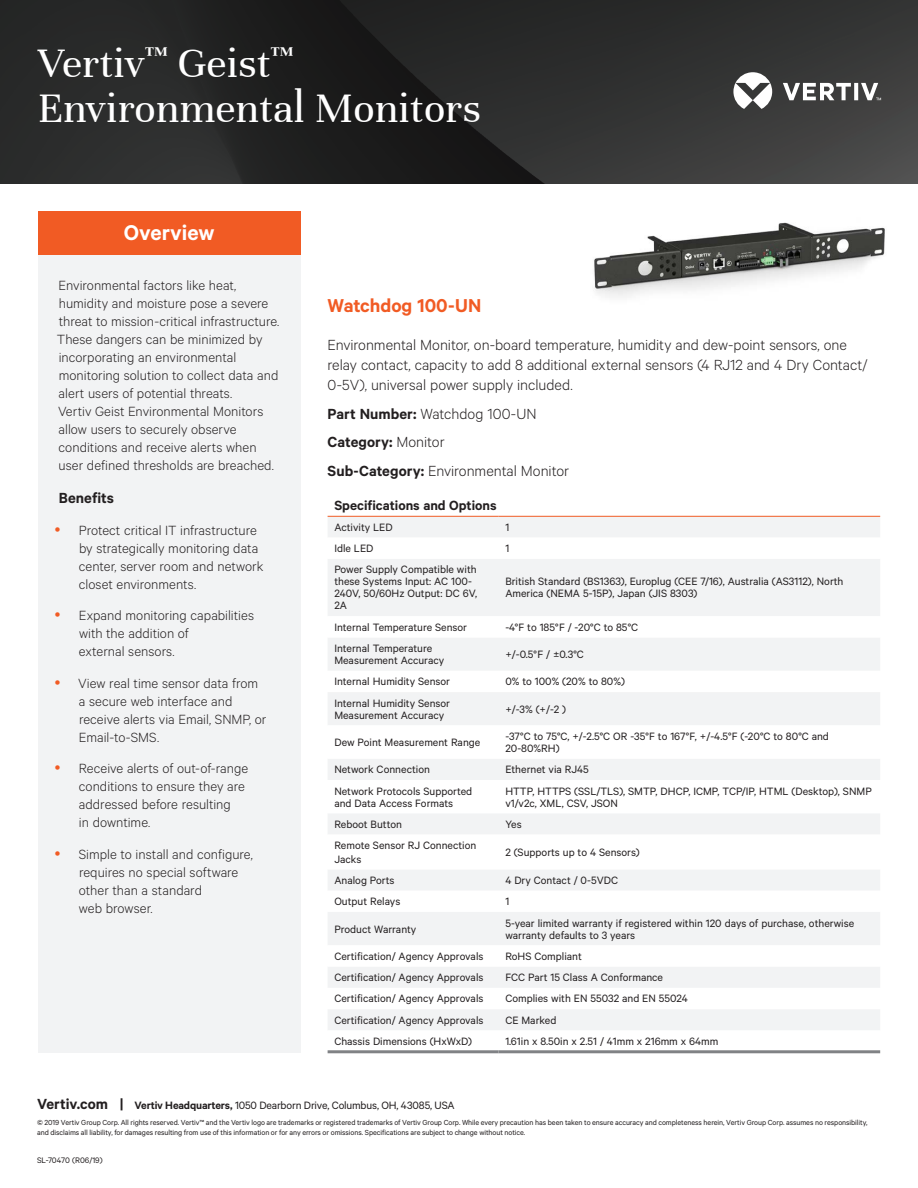
<style>
.page{position:relative;width:918px;height:1188px;background:#fff}
.page>*{position:absolute;margin:0;border:0;box-sizing:border-box;transform-origin:0 0}
.t1{font:45px/45px "Unna";color:#fff}
.t2{font:600 24px "Calibre";color:#fff}
.t3{font:600 21px "Calibre";color:#f15b24}
.t4{font:300 16.5px/19.8px "Calibre";color:#231f20}
.t5{font:600 16.5px "Calibre";color:#231f20}
.t6{font:300 15px/18px "Calibre";color:#231f20}
.t7{font:600 15px "Calibre";color:#231f20}
.t8{font:12px/12px "Calibre";color:#231f20}
.t9{font:9px "Calibre";color:#231f20}
.t10{font:8.25px/9.8px "Calibre";letter-spacing:-.01em;color:#231f20}
.s1{font-weight:600}
.s2{font-weight:600;font-size:16.5px}
</style>
<div class="page">
<img style="left:0;top:0;width:918px;height:183px">
<svg style="left:733px;top:72px;width:148px;height:37px"></svg>
<div style="left:38px;top:251px;width:263px;height:802px;background:#f2f3f4"></div>
<div style="left:38px;top:211px;width:263px;height:43px;background:#f15b24"></div>
<img style="left:594px;top:222px;width:291px;height:75px">
<div style="left:328px;top:517px;width:552px;height:99px;background:#f2f3f4"></div>
<svg style="left:328px;top:538px;width:552px;height:21px"></svg>
<svg style="left:328px;top:638px;width:552px;height:392px;fill:#f2f3f4"></svg>
<hr style="left:328px;top:1050px;width:171px;height:3px;background:#808285">
<hr style="left:499px;top:1050px;width:381px;height:3px;background:#808285">
<hr style="left:328px;top:516px;width:171px;height:1px;background:#f15b24">
<hr style="left:499px;top:516px;width:381px;height:1px;background:#f15b24">
<h1 class="t1" style="left:38px;top:40px;width:445px">Vertiv<sup>™</sup> Geist<sup>™<br></sup>Environmental Monitors</h1>
<h2 class="t2" style="left:124px;top:219px;width:92px">Overview</h2>
<p class="t6" style="left:57px;top:276px;width:224px">Environmental factors like heat, humidity and moisture pose a severe threat to mission-critical infrastructure.<br>These dangers can be minimized by incorporating an environmental monitoring solution to collect data and alert users of potential threats.<br>Vertiv Geist Environmental Monitors allow users to securely observe conditions and receive alerts when user defined thresholds are breached.</p>
<h3 class="t5" style="left:59px;top:488px;width:57px">Benefits</h3>
<p class="t6" style="left:79px;top:521px;width:186px">Protect critical IT infrastructure by strategically monitoring data center, server room and network closet environments.</p>
<p class="t6" style="left:79px;top:606px;width:177px">Expand monitoring capabilities with the addition of<br>external sensors.</p>
<p class="t6" style="left:78px;top:674px;width:190px">View real time sensor data from a secure web interface and receive alerts via Email, SNMP, or<br>Email-to-SMS.</p>
<p class="t6" style="left:79px;top:759px;width:171px">Receive alerts of out-of-range conditions to ensure they are addressed before resulting<br>in downtime.</p>
<p class="t6" style="left:79px;top:845px;width:176px">Simple to install and configure, requires no special software other than a standard<br>web browser.</p>
<h3 class="t3" style="left:328px;top:293px;width:155px">Watchdog 100-UN</h3>
<h3 class="t4" style="left:328px;top:334px;width:541px">Environmental Monitor, on-board temperature, humidity and dew-point sensors, one relay contact, capacity to add 8 additional external sensors (4 RJ12 and 4 Dry Contact/<br>0-5V), universal power supply included.</h3>
<h3 class="t4" style="left:328px;top:398px;width:243px;line-height:28.8px"><span class="s1">Part Number:</span> Watchdog 100-UN<br><span class="s1">Category:</span> Monitor<br><span class="s1">Sub-Category:</span> Environmental Monitor</h3>
<p class="t7" style="left:334px;top:496px;width:164px">Specifications and Options</p>
<p class="t8" style="left:334px;top:521px;width:60px">Activity LED</p>
<p class="t8" style="left:505px;top:521px;width:5px">1</p>
<p class="t8" style="left:334px;top:542px;width:41px">Idle LED</p>
<p class="t8" style="left:505px;top:542px;width:5px">1</p>
<p class="t8" style="left:334px;top:563px;width:144px">Power Supply Compatible with these Systems Input: AC 100-<br>240V, 50/60Hz Output: DC 6V,<br>2A</p>
<p class="t8" style="left:505px;top:575px;width:340px">British Standard (BS1363), Europlug (CEE 7/16), Australia (AS3112), North<br>America (NEMA 5-15P), Japan (JIS 8303)</p>
<p class="t8" style="left:334px;top:621px;width:134px">Internal Temperature Sensor</p>
<p class="t8" style="left:505px;top:621px;width:134px">-4°F to 185°F / -20°C to 85°C</p>
<p class="t8" style="left:334px;top:642px;width:111px">Internal Temperature<br>Measurement Accuracy</p>
<p class="t8" style="left:505px;top:648px;width:80px">+/-0.5°F / ±0.3°C</p>
<p class="t8" style="left:334px;top:675px;width:117px">Internal Humidity Sensor</p>
<p class="t8" style="left:505px;top:675px;width:121px">0% to 100% (20% to 80%)</p>
<p class="t8" style="left:334px;top:696px;width:117px">Internal Humidity Sensor<br>Measurement Accuracy</p>
<p class="t8" style="left:505px;top:702px;width:62px">+/-3% (+/-2 )</p>
<p class="t8" style="left:334px;top:736px;width:148px">Dew Point Measurement Range</p>
<p class="t8" style="left:505px;top:730px;width:325px">-37°C to 75°C, +/-2.5°C OR -35°F to 167°F, +/-4.5°F (-20°C to 80°C and<br>20-80%RH)</p>
<p class="t8" style="left:334px;top:763px;width:97px">Network Connection</p>
<p class="t8" style="left:505px;top:763px;width:85px">Ethernet via RJ45</p>
<p class="t8" style="left:334px;top:784px;width:139px">Network Protocols Supported and Data Access Formats</p>
<p class="t8" style="left:505px;top:784px;width:368px">HTTP, HTTPS (SSL/TLS), SMTP, DHCP, ICMP, TCP/IP, HTML (Desktop), SNMP v1/v2c, XML, CSV, JSON</p>
<p class="t8" style="left:334px;top:818px;width:69px">Reboot Button</p>
<p class="t8" style="left:505px;top:818px;width:18px">Yes</p>
<p class="t8" style="left:334px;top:838px;width:144px;line-height:13.5px">Remote Sensor RJ Connection<br>Jacks</p>
<p class="t8" style="left:505px;top:846px;width:136px">2 (Supports up to 4 Sensors)</p>
<p class="t8" style="left:334px;top:874px;width:62px">Analog Ports</p>
<p class="t8" style="left:505px;top:874px;width:114px">4 Dry Contact / 0-5VDC</p>
<p class="t8" style="left:334px;top:895px;width:67px">Output Relays</p>
<p class="t8" style="left:505px;top:895px;width:5px">1</p>
<p class="t8" style="left:334px;top:922px;width:84px">Product Warranty</p>
<p class="t8" style="left:505px;top:916px;width:350px">5-year limited warranty if registered within 120 days of purchase, otherwise warranty defaults to 3 years</p>
<p class="t8" style="left:334px;top:950px;width:151px">Certification/ Agency Approvals</p>
<p class="t8" style="left:505px;top:950px;width:78px">RoHS Compliant</p>
<p class="t8" style="left:334px;top:971px;width:151px">Certification/ Agency Approvals</p>
<p class="t8" style="left:505px;top:971px;width:159px">FCC Part 15 Class A Conformance</p>
<p class="t8" style="left:334px;top:992px;width:151px">Certification/ Agency Approvals</p>
<p class="t8" style="left:505px;top:992px;width:184px">Complies with EN 55032 and EN 55024</p>
<p class="t8" style="left:334px;top:1014px;width:151px">Certification/ Agency Approvals</p>
<p class="t8" style="left:505px;top:1014px;width:53px">CE Marked</p>
<p class="t8" style="left:334px;top:1035px;width:139px">Chassis Dimensions (HxWxD)</p>
<p class="t8" style="left:505px;top:1035px;width:215px">1.61in x 8.50in x 2.51 / 41mm x 216mm x 64mm</p>
<p class="t8" style="left:37px;top:1098px;width:419px"><span class="s2">Vertiv.com |</span> <span class="s1">Vertiv Headquarters,</span> 1050 Dearborn Drive, Columbus, OH, 43085, USA</p>
<p class="t10" style="left:37px;top:1117px;width:832px">© 2019 Vertiv Group Corp. All rights reserved. Vertiv™ and the Vertiv logo are trademarks or registered trademarks of Vertiv Group Corp. While every precaution has been taken to ensure accuracy and completeness herein, Vertiv Group Corp. assumes no responsibility, and disclaims all liability, for damages resulting from use of this information or for any errors or omissions. Specifications are subject to change without notice.</p>
<p class="t9" style="left:37px;top:1155px;width:67px">SL-70470 (R06/19)</p>
</div>
